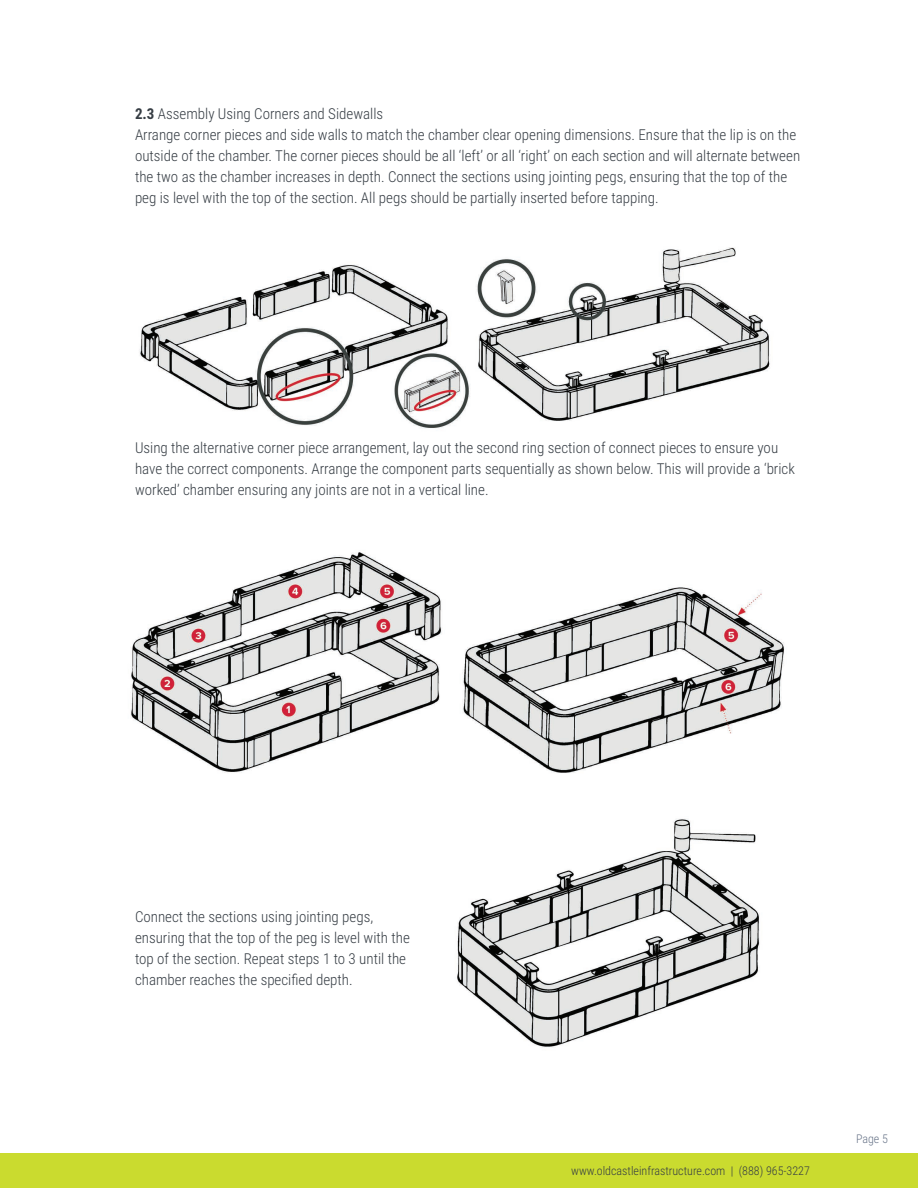
<style>
.page{position:relative;width:918px;height:1188px;background:#fff}
.page>*{position:absolute;margin:0;border:0;box-sizing:border-box;transform-origin:0 0}
.t1{font:300 15px/21px "Roboto Condensed";color:#363d44}
.t2{font:300 12px "Roboto Condensed";color:#363d44}
.t3{font:300 12px "Roboto Condensed";color:#687488}
.s1{font-weight:700}
</style>
<div class="page">
<div style="left:0;top:1154px;width:918px;height:34px;background:#cadb2f"></div>
<img style="left:139px;top:247px;width:631px;height:181px">
<img style="left:131px;top:552px;width:653px;height:221px">
<img style="left:457px;top:819px;width:303px;height:229px">
<p class="t1" style="left:135px;top:103px;width:667px"><span class="s1">2.3</span> Assembly Using Corners and Sidewalls<br>Arrange corner pieces and side walls to match the chamber clear opening dimensions. Ensure that the lip is on the outside of the chamber. The corner pieces should be all ‘left’ or all ‘right’ on each section and will alternate between the two as the chamber increases in depth. Connect the sections using jointing pegs, ensuring that the top of the peg is level with the top of the section. All pegs should be partially inserted before tapping.</p>
<p class="t1" style="left:135px;top:437px;width:661px">Using the alternative corner piece arrangement, lay out the second ring section of connect pieces to ensure you have the correct components. Arrange the component parts sequentially as shown below. This will provide a ‘brick worked’ chamber ensuring any joints are not in a vertical line.</p>
<p class="t1" style="left:135px;top:906px;width:276px">Connect the sections using jointing pegs, ensuring that the top of the peg is level with the top of the section. Repeat steps 1 to 3 until the chamber reaches the specified depth.</p>
<p class="t2" style="left:571px;top:1163px;width:240px">www.oldcastleinfrastructure.com | (888) 965-3227</p>
<p class="t3" style="left:856px;top:1130px;width:33px">Page 5</p>
</div>
